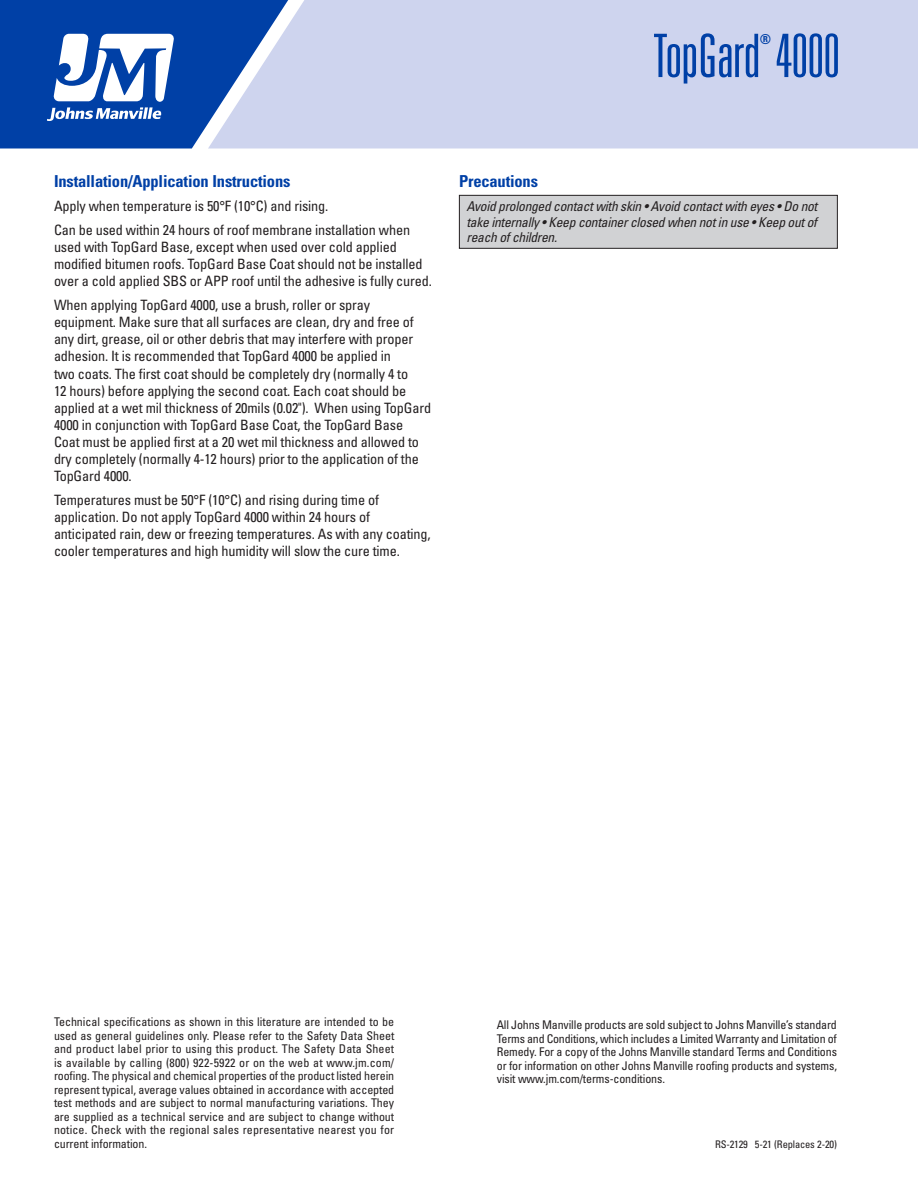
<style>
.page{position:relative;width:918px;height:1188px;background:#fff}
.page>*{position:absolute;margin:0;border:0;box-sizing:border-box;transform-origin:0 0}
.t1{font:300 ultra-condensed 60px "Univers LT Std";letter-spacing:-.01em;color:#0040a6}
.GREEN_section_HEAD{font:700 condensed 16.5px "Univers LT Std";letter-spacing:-.01em;color:#0040a6}
._8___auto_BODY{font:condensed 14.25px/17.1px "Univers LT Std";letter-spacing:-.01em;color:#231f20}
.t2{font:700 condensed 13.65px "Univers LT Std";color:#0040a6}
._8___auto_BODY-2{font:italic condensed 13.5px/15.8px "Univers LT Std";letter-spacing:-.02em;color:#231f20;text-align:justify}
._8___auto_BODY-3{font:condensed 12px/13.5px "Univers LT Std";letter-spacing:-.01em;color:#231f20;text-align:justify}
.t3{font:condensed 10.5px "Univers LT Std";letter-spacing:-.015em;color:#231f20}
</style>
<div class="page">
<div style="left:0;top:0;width:208px;height:148px;background:#0040a6"></div>
<div style="left:208px;top:0;width:710px;height:148px;background:#ced4ee"></div>
<svg style="left:47px;top:34px;width:127px;height:87px"></svg>
<div style="left:459px;top:195px;width:378px;height:53px;background:#d1d2d4"></div>
<div style="left:459px;top:195px;width:379px;height:54px;border:1px solid #231f20"></div>
<p class="t1" style="left:653px;top:25px;width:189px">TopGard 4000</p>
<p class="t2" style="left:760px;top:30px;width:13px">®</p>
<p class="GREEN_section_HEAD" style="left:54px;top:171px;width:238px">Installation/Application Instructions</p>
<p class="_8___auto_BODY" style="left:54px;top:197px;width:276px">Apply when temperature is 50°F (10°C) and rising.</p>
<p class="_8___auto_BODY" style="left:54px;top:221px;width:379px">Can be used within 24 hours of roof membrane installation when used with TopGard Base, except when used over cold applied modified bitumen roofs. TopGard Base Coat should not be installed over a cold applied SBS or APP roof until the adhesive is fully cured.</p>
<p class="_8___auto_BODY" style="left:54px;top:296px;width:379px">When applying TopGard 4000, use a brush, roller or spray equipment. Make sure that all surfaces are clean, dry and free of any dirt, grease, oil or other debris that may interfere with proper adhesion. It is recommended that TopGard 4000 be applied in<br>two coats. The first coat should be completely dry (normally 4 to<br>12 hours) before applying the second coat. Each coat should be applied at a wet mil thickness of 20mils (0.02"). When using TopGard 4000 in conjunction with TopGard Base Coat, the TopGard Base Coat must be applied first at a 20 wet mil thickness and allowed to dry completely (normally 4-12 hours) prior to the application of the TopGard 4000.</p>
<p class="_8___auto_BODY" style="left:54px;top:491px;width:378px">Temperatures must be 50°F (10°C) and rising during time of application. Do not apply TopGard 4000 within 24 hours of anticipated rain, dew or freezing temperatures. As with any coating, cooler temperatures and high humidity will slow the cure time.</p>
<p class="GREEN_section_HEAD" style="left:459px;top:171px;width:81px">Precautions</p>
<p class="_8___auto_BODY-2" style="left:466px;top:198px;width:352px">Avoid prolonged contact with skin • Avoid contact with eyes • Do not take internally • Keep container closed when not in use • Keep out of reach of children.</p>
<p class="_8___auto_BODY-3" style="left:54px;top:1015px;width:342px">Technical specifications as shown in this literature are intended to be used as general guidelines only. Please refer to the Safety Data Sheet and product label prior to using this product. The Safety Data Sheet is available by calling (800) 922-5922 or on the web at www.jm.com/ roofing. The physical and chemical properties of the product listed herein represent typical, average values obtained in accordance with accepted test methods and are subject to normal manufacturing variations. They are supplied as a technical service and are subject to change without notice. Check with the regional sales representative nearest you for current information.</p>
<p class="_8___auto_BODY-3" style="left:497px;top:1018px;width:342px">All Johns Manville products are sold subject to Johns Manville’s standard Terms and Conditions, which includes a Limited Warranty and Limitation of Remedy. For a copy of the Johns Manville standard Terms and Conditions or for information on other Johns Manville roofing products and systems, visit www.jm.com/terms-conditions.</p>
<p class="t3" style="left:715px;top:1137px;width:123px">RS-2129 5-21 (Replaces 2-20)</p>
</div>
